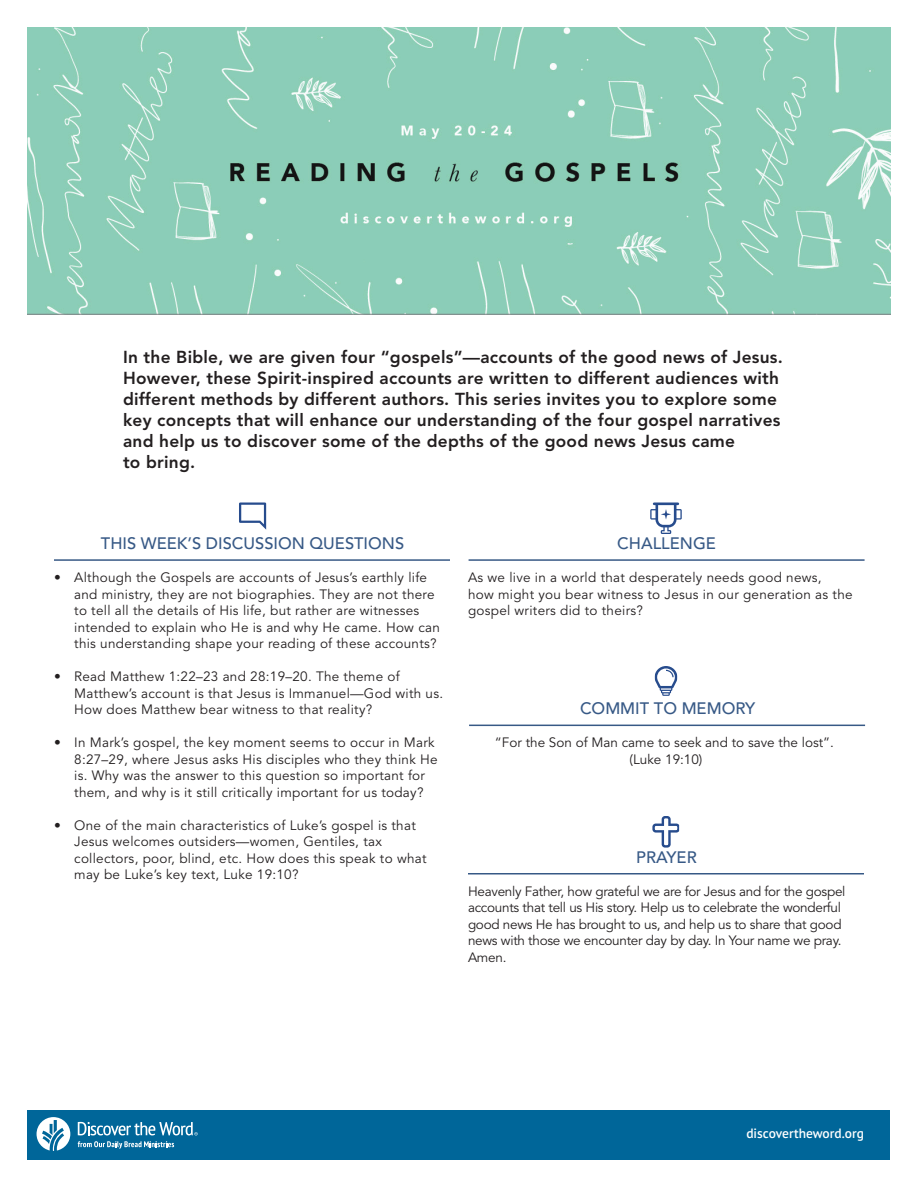
<style>
.page{position:relative;width:918px;height:1188px;background:#fff}
.page>*{position:absolute;margin:0;border:0;box-sizing:border-box;transform-origin:0 0}
.t1{font:800 17.25px/21px "Avenir LT Std";letter-spacing:.015em;color:#231f20}
.HEADINGS{font:500 16.5px "Avenir LT Std";color:#375986}
.t2{font:13.5px/16.5px "Avenir LT Std";letter-spacing:.02em;color:#231f20}
.t3{font:13.5px/16.5px "Avenir LT Std";letter-spacing:-.02em;color:#231f20}
.t4{font:13.5px/16.5px "Avenir LT Std";color:#231f20;text-align:center}
.t5{font:600 13.5px "ODBM Sans";color:#fff}
</style>
<div class="page">
<div style="left:28px;top:1111px;width:862px;height:49px;background:#069"></div>
<hr style="left:54px;top:559px;width:396px;height:2px;background:#375986">
<hr style="left:469px;top:725px;width:396px;height:1px;background:#375986">
<svg style="left:655px;top:666px;width:22px;height:30px"></svg>
<hr style="left:468px;top:873px;width:396px;height:1px;background:#375986">
<svg style="left:652px;top:816px;width:27px;height:32px"></svg>
<svg style="left:239px;top:502px;width:27px;height:28px"></svg>
<hr style="left:469px;top:559px;width:396px;height:2px;background:#375986">
<svg style="left:650px;top:502px;width:32px;height:32px"></svg>
<img style="left:27px;top:27px;width:864px;height:287px">
<svg style="left:37px;top:1117px;width:33px;height:34px"></svg>
<svg style="left:78px;top:1141px;width:96px;height:8px"></svg>
<svg style="left:78px;top:1122px;width:120px;height:13px"></svg>
<hr style="left:27px;top:314px;width:864px;height:1px;background:#808285">
<p class="t1" style="left:123px;top:346px;width:662px">In the Bible, we are given four “gospels”—accounts of the good news of Jesus.<br>However, these Spirit-inspired accounts are written to different audiences with different methods by different authors. This series invites you to explore some key concepts that will enhance our understanding of the four gospel narratives and help us to discover some of the depths of the good news Jesus came<br>to bring.</p>
<p class="HEADINGS" style="left:101px;top:534px;width:305px">THIS WEEK’S DISCUSSION QUESTIONS</p>
<p class="HEADINGS" style="left:617px;top:534px;width:100px">CHALLENGE</p>
<p class="t2" style="left:74px;top:569px;width:367px;text-indent:-20px">• Although the Gospels are accounts of Jesus’s earthly life and ministry, they are not biographies. They are not there to tell all the details of His life, but rather are witnesses intended to explain who He is and why He came. How can this understanding shape your reading of these accounts?</p>
<p class="t2" style="left:74px;top:668px;width:370px;text-indent:-20px">• Read Matthew 1:22–23 and 28:19–20. The theme of<br>Matthew’s account is that Jesus is Immanuel—God with us.<br>How does Matthew bear witness to that reality?</p>
<p class="t2" style="left:74px;top:734px;width:365px;text-indent:-20px">• In Mark’s gospel, the key moment seems to occur in Mark 8:27–29, where Jesus asks His disciples who they think He is. Why was the answer to this question so important for them, and why is it still critically important for us today?</p>
<p class="t2" style="left:74px;top:817px;width:354px;text-indent:-20px">• One of the main characteristics of Luke’s gospel is that Jesus welcomes outsiders—women, Gentiles, tax collectors, poor, blind, etc. How does this speak to what may be Luke’s key text, Luke 19:10?</p>
<p class="t2" style="left:468px;top:569px;width:386px">As we live in a world that desperately needs good news,<br>how might you bear witness to Jesus in our generation as the gospel writers did to theirs?</p>
<p class="HEADINGS" style="left:580px;top:699px;width:177px">COMMIT TO MEMORY</p>
<p class="t4" style="left:495px;top:734px;width:341px">“For the Son of Man came to seek and to save the lost”. (Luke 19:10)</p>
<p class="HEADINGS" style="left:636px;top:847px;width:62px">PRAYER</p>
<p class="t3" style="left:468px;top:883px;width:379px">Heavenly Father, how grateful we are for Jesus and for the gospel accounts that tell us His story. Help us to celebrate the wonderful good news He has brought to us, and help us to share that good news with those we encounter day by day. In Your name we pray.<br>Amen.</p>
<p class="t5" style="left:746px;top:1125px;width:119px">discovertheword.org</p>
</div>
